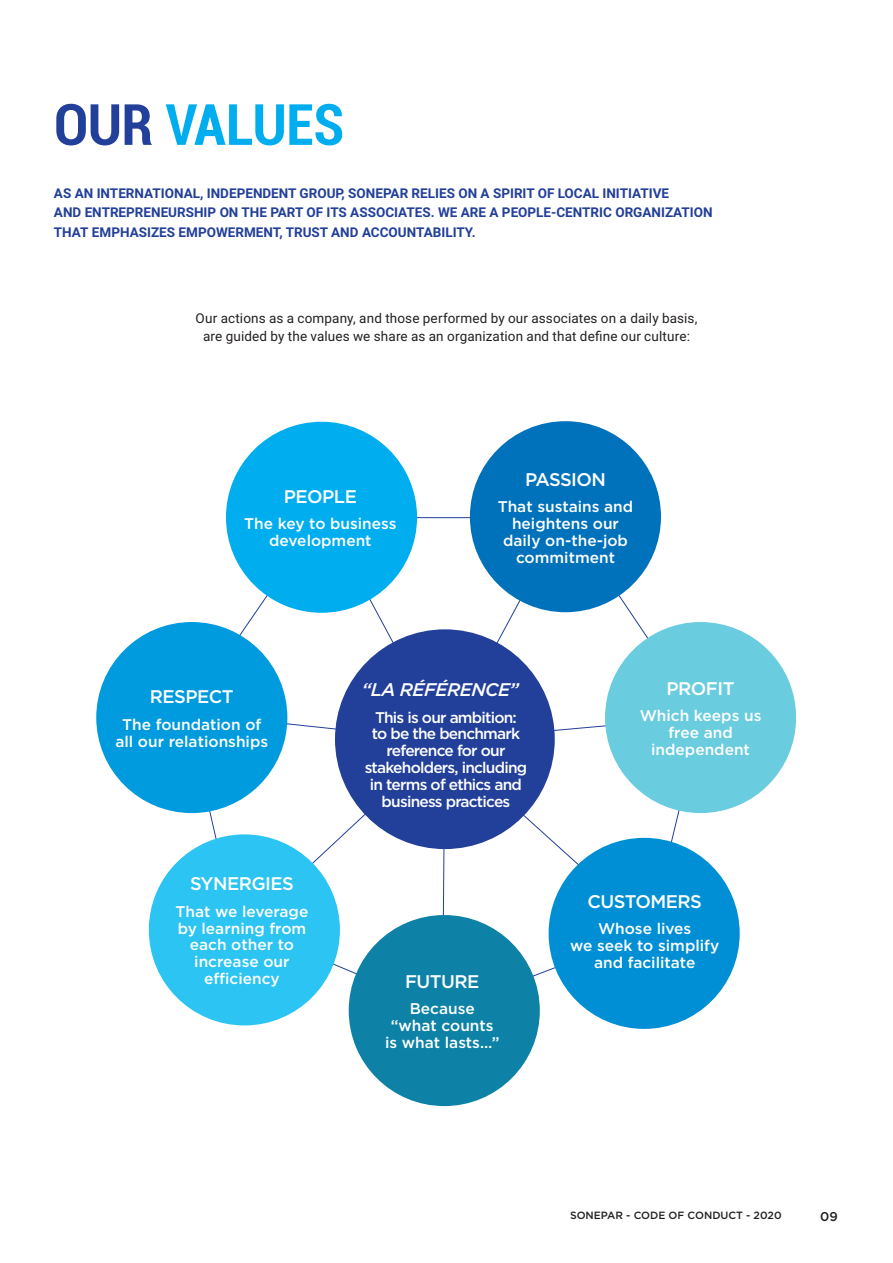
<style>
.page{position:relative;width:893px;height:1263px;background:#fff}
.page>*{position:absolute;margin:0;border:0;box-sizing:border-box;transform-origin:0 0}
.t1{font:700 condensed 57px "Roboto";letter-spacing:-.01em;color:#00aeef}
.t2{font:500 18.3px "Gotham";letter-spacing:-.03em;color:#fff}
.t3{font:italic 500 18.3px "Gotham";letter-spacing:-.03em;color:#fff}
.t4{font:500 15.45px/17px "Gotham";color:#fff;text-align:center}
.t5{font:500 15.45px/17px "Gotham";letter-spacing:-.05em;color:#fff;text-align:center}
.t6{font:700 13.5px/19.5px "Roboto";color:#223f99}
.t7{font:13.5px/18px "Roboto";letter-spacing:.01em;color:#231f20;text-align:center}
.t8{font:500 12.75px "Gotham";color:#231f20}
.t9{font:500 10.5px "Gotham";color:#231f20}
.s1{color:#223f99}
</style>
<div class="page">
<svg style="left:113px;top:473px;width:590px;height:539px"></svg>
<div style="left:472px;top:423px;width:187px;height:187px;background:#0072bc;border-radius:50%"></div>
<div style="left:470px;top:421px;width:191px;height:191px;border:4px solid #0072bc;border-radius:50%"></div>
<div style="left:228px;top:424px;width:187px;height:187px;background:#00aeef;border-radius:50%"></div>
<div style="left:226px;top:422px;width:191px;height:191px;border:4px solid #00aeef;border-radius:50%"></div>
<div style="left:550px;top:840px;width:188px;height:187px;background:#008fd5;border-radius:50%"></div>
<div style="left:549px;top:838px;width:191px;height:191px;border:4px solid #008fd5;border-radius:50%"></div>
<div style="left:607px;top:624px;width:187px;height:187px;background:#6accdf;border-radius:50%"></div>
<div style="left:605px;top:622px;width:191px;height:191px;border:4px solid #6accdf;border-radius:50%"></div>
<div style="left:337px;top:632px;width:215px;height:215px;background:#223f99;border-radius:50%"></div>
<div style="left:151px;top:836px;width:187px;height:188px;background:#2bc4f3;border-radius:50%"></div>
<div style="left:149px;top:834px;width:191px;height:191px;border:4px solid #2bc4f3;border-radius:50%"></div>
<div style="left:351px;top:917px;width:187px;height:187px;background:#0d82a6;border-radius:50%"></div>
<div style="left:349px;top:915px;width:191px;height:191px;border:4px solid #0d82a6;border-radius:50%"></div>
<div style="left:98px;top:624px;width:187px;height:187px;background:#009bde;border-radius:50%"></div>
<div style="left:96px;top:622px;width:191px;height:191px;border:4px solid #009bde;border-radius:50%"></div>
<h1 class="t1" style="left:54px;top:92px;width:292px"><span class="s1">OUR</span> VALUES</h1>
<p class="t6" style="left:54px;top:183px;width:660px">AS AN INTERNATIONAL, INDEPENDENT GROUP, SONEPAR RELIES ON A SPIRIT OF LOCAL INITIATIVE<br>AND ENTREPRENEURSHIP ON THE PART OF ITS ASSOCIATES. WE ARE A PEOPLE-CENTRIC ORGANIZATION<br>THAT EMPHASIZES EMPOWERMENT, TRUST AND ACCOUNTABILITY.</p>
<p class="t7" style="left:196px;top:309px;width:503px">Our actions as a company, and those performed by our associates on a daily basis, are guided by the values we share as an organization and that define our culture:</p>
<p class="t2" style="left:284px;top:489px;width:75px">PEOPLE</p>
<p class="t4" style="left:244px;top:517px;width:154px">The key to business development</p>
<p class="t2" style="left:525px;top:471px;width:82px">PASSION</p>
<p class="t4" style="left:498px;top:499px;width:137px">That sustains and heightens our daily on-the-job commitment</p>
<p class="t2" style="left:150px;top:689px;width:85px">RESPECT</p>
<p class="t4" style="left:115px;top:717px;width:154px">The foundation of all our relationships</p>
<p class="t3" style="left:362px;top:682px;width:159px">“LA RÉFÉRENCE”</p>
<p class="t5" style="left:365px;top:710px;width:164px">This is our ambition:<br>to be the benchmark reference for our stakeholders, including in terms of ethics and business practices</p>
<p class="t2" style="left:667px;top:680px;width:69px">PROFIT</p>
<p class="t4" style="left:640px;top:708px;width:123px">Which keeps us free and independent</p>
<p class="t2" style="left:190px;top:876px;width:105px">SYNERGIES</p>
<p class="t4" style="left:176px;top:904px;width:134px">That we leverage by learning from each other to increase our efficiency</p>
<p class="t2" style="left:405px;top:973px;width:76px">FUTURE</p>
<p class="t4" style="left:385px;top:1001px;width:116px">Because “what counts is what lasts…”</p>
<p class="t2" style="left:588px;top:894px;width:116px">CUSTOMERS</p>
<p class="t4" style="left:570px;top:922px;width:151px">Whose lives<br>we seek to simplify and facilitate</p>
<p class="t9" style="left:570px;top:1211px;width:213px">SONEPAR - CODE OF CONDUCT - 2020</p>
<p class="t8" style="left:820px;top:1211px;width:19px">09</p>
</div>
